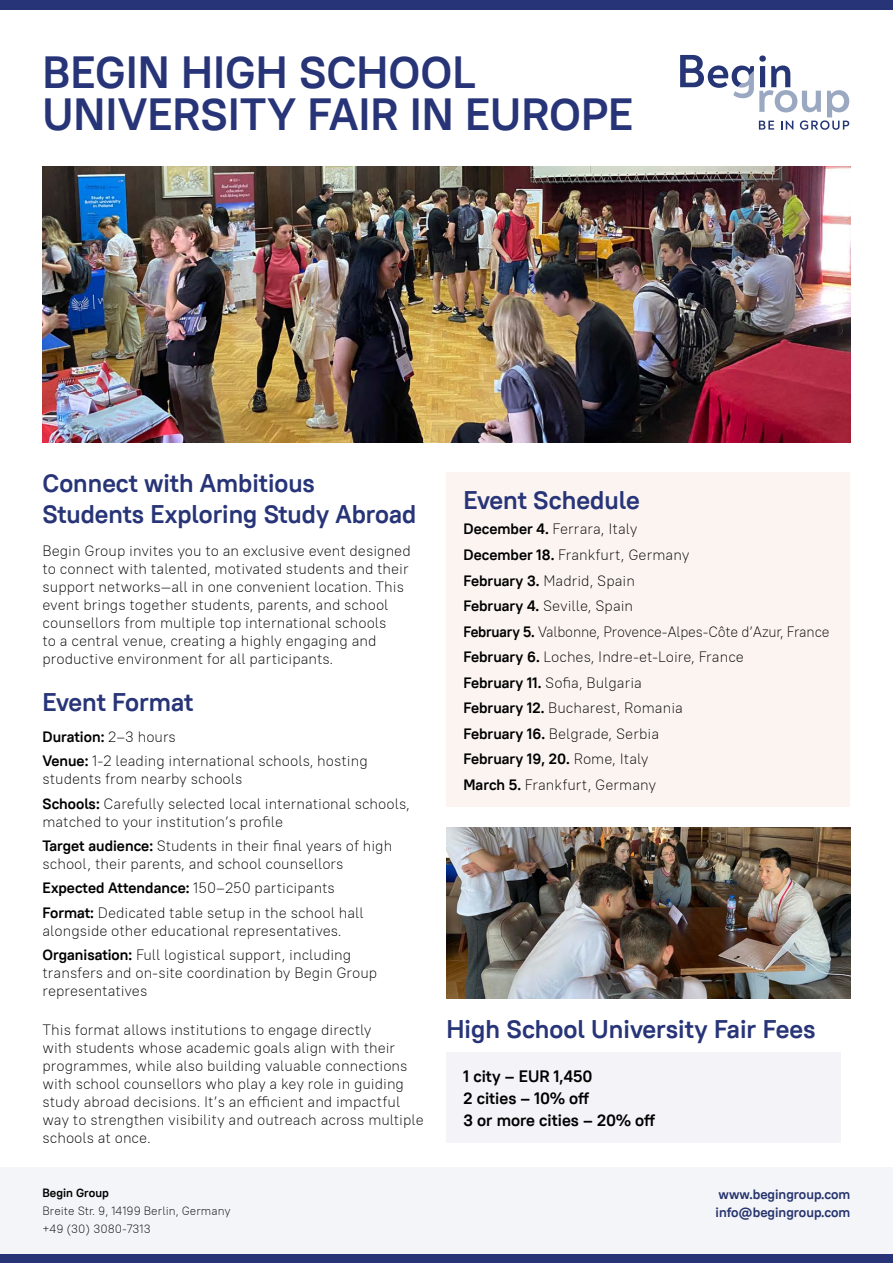
<style>
.page{position:relative;width:893px;height:1263px;background:#fff}
.page>*{position:absolute;margin:0;border:0;box-sizing:border-box;transform-origin:0 0}
.t1{font:700 45px/42px "PT Root UI";color:#273477}
.t2{font:700 25.5px/30.6px "PT Root UI";color:#273477}
.t3{font:700 16.5px/21.9px "PT Root UI";color:#000}
.t4{font:300 15px/18px "PT Root UI";color:#000}
.t5{font:700 13.5px/18px "PT Root UI";color:#26336e}
.t6{font:300 12px/18px "PT Root UI";color:#000}
.t7{font:700 12px "PT Root UI";color:#000}
.s1{font-weight:700}
</style>
<div class="page">
<div style="left:0;top:1167px;width:893px;height:96px;background:#f4f5f8"></div>
<div style="left:0;top:1254px;width:893px;height:9px;background:#273477"></div>
<div style="left:0;top:0;width:893px;height:9px;background:#273477"></div>
<svg style="left:680px;top:55px;width:169px;height:75px"></svg>
<div style="left:446px;top:1052px;width:395px;height:91px;background:#f4f3f8"></div>
<div style="left:446px;top:472px;width:404px;height:335px;background:#fbf4f1"></div>
<img style="left:43px;top:166px;width:807px;height:276px">
<img style="left:446px;top:827px;width:404px;height:171px">
<h1 class="t1" style="left:43px;top:51px;width:592px">BEGIN HIGH SCHOOL<br>UNIVERSITY FAIR IN EUROPE</h1>
<h2 class="t2" style="left:43px;top:467px;width:375px">Connect with Ambitious<br>Students Exploring Study Abroad</h2>
<p class="t4" style="left:43px;top:541px;width:370px">Begin Group invites you to an exclusive event designed to connect with talented, motivated students and their support networks—all in one convenient location. This event brings together students, parents, and school counsellors from multiple top international schools<br>to a central venue, creating a highly engaging and productive environment for all participants.</p>
<h2 class="t2" style="left:43px;top:686px;width:152px">Event Format</h2>
<p class="t4" style="left:43px;top:724px;width:327px;line-height:24.3px"><span class="s1">Duration:</span> 2–3 hours<br><span class="s1">Venue:</span> 1-2 leading international schools, hosting</p>
<p class="t4" style="left:43px;top:767px;width:369px;line-height:24.3px">students from nearby schools<br><span class="s1">Schools:</span> Carefully selected local international schools,</p>
<p class="t4" style="left:43px;top:809px;width:351px;line-height:24.3px">matched to your institution’s profile<br><span class="s1">Target audience:</span> Students in their final years of high</p>
<p class="t4" style="left:43px;top:851px;width:323px;line-height:24.3px">school, their parents, and school counsellors<br><span class="s1">Expected Attendance:</span> 150–250 participants<br><span class="s1">Format:</span> Dedicated table setup in the school hall</p>
<p class="t4" style="left:43px;top:918px;width:310px;line-height:24.3px">alongside other educational representatives.<br><span class="s1">Organisation:</span> Full logistical support, including</p>
<p class="t4" style="left:43px;top:964px;width:336px">transfers and on-site coordination by Begin Group representatives</p>
<h2 class="t2" style="left:463px;top:484px;width:178px">Event Schedule</h2>
<p class="t4" style="left:463px;top:516px;width:368px;line-height:25.5px"><span class="s1">December 4.</span> Ferrara, Italy<br><span class="s1">December 18.</span> Frankfurt, Germany<br><span class="s1">February 3.</span> Madrid, Spain<br><span class="s1">February 4.</span> Seville, Spain<br><span class="s1">February 5.</span> Valbonne, Provence-Alpes-Côte d’Azur, France <span class="s1">February 6.</span> Loches, Indre-et-Loire, France<br><span class="s1">February 11.</span> Sofia, Bulgaria<br><span class="s1">February 12.</span> Bucharest, Romania<br><span class="s1">February 16.</span> Belgrade, Serbia<br><span class="s1">February 19, 20.</span> Rome, Italy<br><span class="s1">March 5.</span> Frankfurt, Germany</p>
<p class="t4" style="left:43px;top:1020px;width:383px">This format allows institutions to engage directly<br>with students whose academic goals align with their programmes, while also building valuable connections with school counsellors who play a key role in guiding study abroad decisions. It’s an efficient and impactful way to strengthen visibility and outreach across multiple schools at once.</p>
<h2 class="t2" style="left:446px;top:1014px;width:371px">High School University Fair Fees</h2>
<p class="t3" style="left:463px;top:1065px;width:193px">1 city – EUR 1,450<br>2 cities – 10% off<br>3 or more cities – 20% off</p>
<p class="t7" style="left:43px;top:1185px;width:68px">Begin Group</p>
<p class="t6" style="left:43px;top:1201px;width:190px">Breite Str. 9, 14199 Berlin, Germany +49 (30) 3080-7313</p>
<p class="t5" style="left:716px;top:1185px;width:136px">www.begingroup.com info@begingroup.com</p>
</div>
